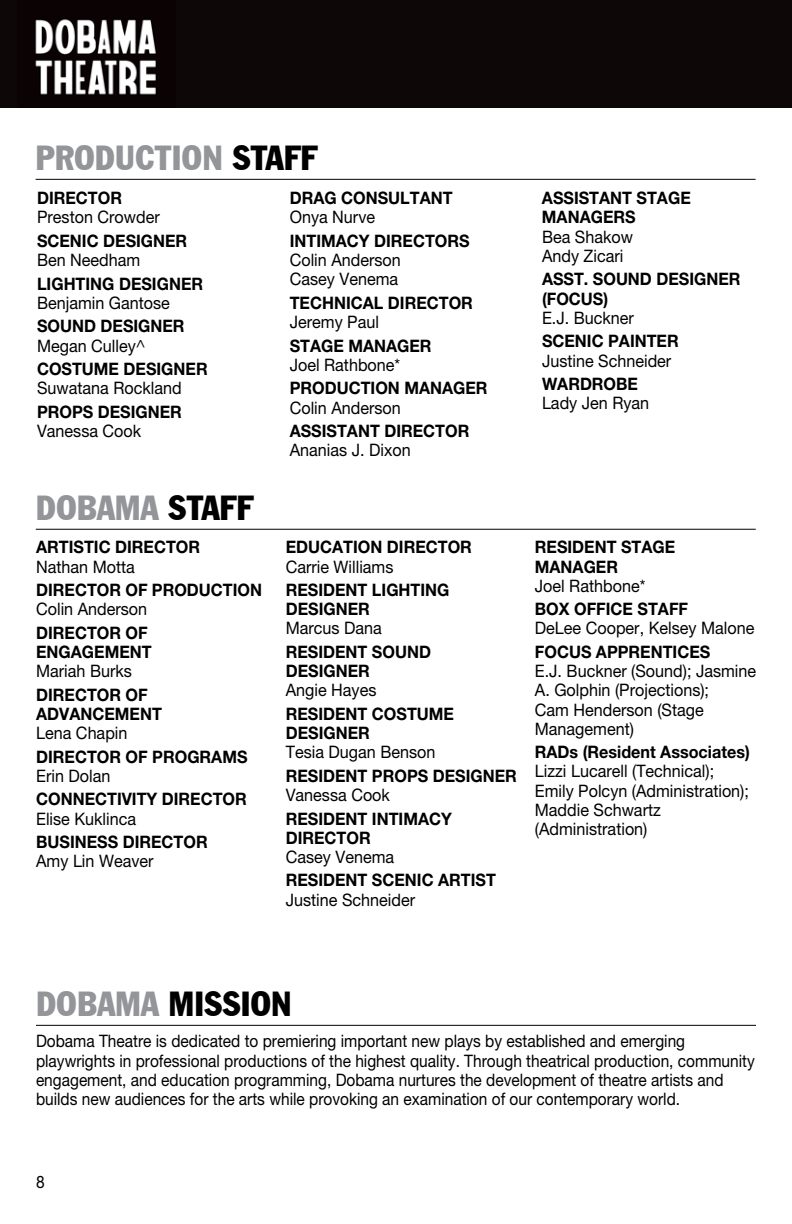
<style>
.page{position:relative;width:792px;height:1224px;background:#fff}
.page>*{position:absolute;margin:0;border:0;box-sizing:border-box;transform-origin:0 0}
.t1{font:condensed 34px "Franklin Gothic BT";color:#939598}
.t2{font:condensed 34px "Franklin Gothic BT";color:#000}
.t3{font:700 17.2px/19.2px "Helvetica Neue LT Pro";color:#000;scale:.94 1}
.t4{font:17.2px/19.2px "Helvetica Neue LT Pro";color:#000;scale:.94 1}
.t5{font:17.2px/19.2px "Helvetica Neue LT Pro";color:#000;scale:.9 1}
.s1{color:#000}
.s2{color:#939598}
</style>
<div class="page">
<div style="left:0;top:0;width:792px;height:108px;background:#0d0708"></div>
<img style="left:34px;top:18px;width:123px;height:77px">
<hr style="left:36px;top:179px;width:720px;height:1px;background:#000">
<hr style="left:36px;top:529px;width:720px;height:1px;background:#000">
<hr style="left:36px;top:1025px;width:720px;height:1px;background:#000">
<h1 class="t1" style="left:36px;top:135px;width:283px">PRODUCTION <span class="s1">STAFF</span></h1>
<p class="t3" style="left:37px;top:188px;width:92px">DIRECTOR</p>
<p class="t4" style="left:37px;top:208px;width:132px">Preston Crowder</p>
<p class="t3" style="left:37px;top:231px;width:161px">SCENIC DESIGNER</p>
<p class="t4" style="left:37px;top:250px;width:111px">Ben Needham</p>
<p class="t3" style="left:37px;top:274px;width:178px">LIGHTING DESIGNER</p>
<p class="t4" style="left:37px;top:293px;width:143px">Benjamin Gantose</p>
<p class="t3" style="left:37px;top:316px;width:159px">SOUND DESIGNER</p>
<p class="t4" style="left:37px;top:336px;width:117px">Megan Culley^</p>
<p class="t3" style="left:37px;top:359px;width:183px">COSTUME DESIGNER</p>
<p class="t4" style="left:37px;top:378px;width:155px">Suwatana Rockland</p>
<p class="t3" style="left:37px;top:402px;width:156px">PROPS DESIGNER</p>
<p class="t4" style="left:37px;top:421px;width:112px">Vanessa Cook</p>
<h1 class="t1" style="left:36px;top:485px;width:219px">DOBAMA <span class="s1">STAFF</span></h1>
<p class="t3" style="left:36px;top:537px;width:176px">ARTISTIC DIRECTOR</p>
<p class="t4" style="left:36px;top:557px;width:107px">Nathan Motta</p>
<p class="t3" style="left:36px;top:580px;width:242px">DIRECTOR OF PRODUCTION</p>
<p class="t4" style="left:36px;top:599px;width:120px">Colin Anderson</p>
<p class="t3" style="left:36px;top:623px;width:124px">DIRECTOR OF<br>ENGAGEMENT</p>
<p class="t4" style="left:36px;top:661px;width:103px">Mariah Burks</p>
<p class="t3" style="left:36px;top:685px;width:135px">DIRECTOR OF<br>ADVANCEMENT</p>
<p class="t4" style="left:36px;top:723px;width:99px">Lena Chapin</p>
<p class="t3" style="left:36px;top:746px;width:226px">DIRECTOR OF PROGRAMS</p>
<p class="t4" style="left:36px;top:766px;width:80px">Erin Dolan</p>
<p class="t3" style="left:36px;top:789px;width:226px">CONNECTIVITY DIRECTOR</p>
<p class="t4" style="left:36px;top:809px;width:108px">Elise Kuklinca</p>
<p class="t3" style="left:36px;top:832px;width:184px">BUSINESS DIRECTOR</p>
<p class="t4" style="left:36px;top:851px;width:126px">Amy Lin Weaver</p>
<p class="t3" style="left:290px;top:188px;width:175px">DRAG CONSULTANT</p>
<p class="t4" style="left:290px;top:208px;width:92px">Onya Nurve</p>
<p class="t3" style="left:290px;top:231px;width:193px">INTIMACY DIRECTORS</p>
<p class="t4" style="left:290px;top:250px;width:120px">Colin Anderson<br>Casey Venema</p>
<p class="t3" style="left:290px;top:293px;width:196px">TECHNICAL DIRECTOR</p>
<p class="t4" style="left:290px;top:312px;width:96px">Jeremy Paul</p>
<p class="t3" style="left:290px;top:336px;width:152px">STAGE MANAGER</p>
<p class="t4" style="left:290px;top:355px;width:119px">Joel Rathbone*</p>
<p class="t3" style="left:290px;top:378px;width:212px">PRODUCTION MANAGER</p>
<p class="t4" style="left:290px;top:398px;width:120px">Colin Anderson</p>
<p class="t3" style="left:290px;top:421px;width:193px">ASSISTANT DIRECTOR</p>
<p class="t4" style="left:290px;top:440px;width:130px">Ananias J. Dixon</p>
<p class="t3" style="left:286px;top:537px;width:200px">EDUCATION DIRECTOR</p>
<p class="t4" style="left:286px;top:557px;width:116px">Carrie Williams</p>
<p class="t3" style="left:286px;top:580px;width:176px">RESIDENT LIGHTING<br>DESIGNER</p>
<p class="t4" style="left:286px;top:618px;width:104px">Marcus Dana</p>
<p class="t3" style="left:286px;top:642px;width:156px">RESIDENT SOUND<br>DESIGNER</p>
<p class="t4" style="left:286px;top:680px;width:98px">Angie Hayes</p>
<p class="t3" style="left:286px;top:704px;width:181px">RESIDENT COSTUME<br>DESIGNER</p>
<p class="t4" style="left:286px;top:742px;width:161px">Tesia Dugan Benson</p>
<p class="t3" style="left:286px;top:766px;width:247px">RESIDENT PROPS DESIGNER</p>
<p class="t4" style="left:286px;top:785px;width:112px">Vanessa Cook</p>
<p class="t3" style="left:286px;top:808px;width:178px">RESIDENT INTIMACY<br>DIRECTOR</p>
<p class="t4" style="left:286px;top:847px;width:117px">Casey Venema</p>
<p class="t3" style="left:286px;top:870px;width:225px">RESIDENT SCENIC ARTIST</p>
<p class="t4" style="left:286px;top:890px;width:139px">Justine Schneider</p>
<p class="t3" style="left:542px;top:188px;width:160px">ASSISTANT STAGE<br>MANAGERS</p>
<p class="t4" style="left:542px;top:227px;width:98px">Bea Shakow<br>Andy Zicari</p>
<p class="t3" style="left:542px;top:269px;width:213px">ASST. SOUND DESIGNER (FOCUS)</p>
<p class="t4" style="left:542px;top:308px;width:99px">E.J. Buckner</p>
<p class="t3" style="left:542px;top:331px;width:147px">SCENIC PAINTER</p>
<p class="t4" style="left:542px;top:351px;width:139px">Justine Schneider</p>
<p class="t3" style="left:542px;top:374px;width:104px">WARDROBE</p>
<p class="t4" style="left:542px;top:393px;width:116px">Lady Jen Ryan</p>
<p class="t3" style="left:535px;top:537px;width:151px">RESIDENT STAGE<br>MANAGER</p>
<p class="t4" style="left:535px;top:576px;width:119px">Joel Rathbone*</p>
<p class="t3" style="left:535px;top:599px;width:165px">BOX OFFICE STAFF</p>
<p class="t4" style="left:535px;top:618px;width:235px">DeLee Cooper, Kelsey Malone</p>
<p class="t3" style="left:535px;top:642px;width:188px">FOCUS APPRENTICES</p>
<p class="t4" style="left:535px;top:661px;width:237px">E.J. Buckner (Sound); Jasmine<br>A. Golphin (Projections);<br>Cam Henderson (Stage<br>Management)</p>
<p class="t3" style="left:535px;top:742px;width:230px">RADs (Resident Associates)</p>
<p class="t4" style="left:535px;top:762px;width:229px">Lizzi Lucarell (Technical);<br>Emily Polcyn (Administration);<br>Maddie Schwartz (Administration)</p>
<h1 class="t2" style="left:36px;top:981px;width:257px"><span class="s2">DOBAMA</span> MISSION</h1>
<p class="t5" style="left:36px;top:1032px;width:800px">Dobama Theatre is dedicated to premiering important new plays by established and emerging playwrights in professional productions of the highest quality. Through theatrical production, community engagement, and education programming, Dobama nurtures the development of theatre artists and builds new audiences for the arts while provoking an examination of our contemporary world.</p>
<p class="t5" style="left:36px;top:1172px;width:11px">8</p>
</div>
